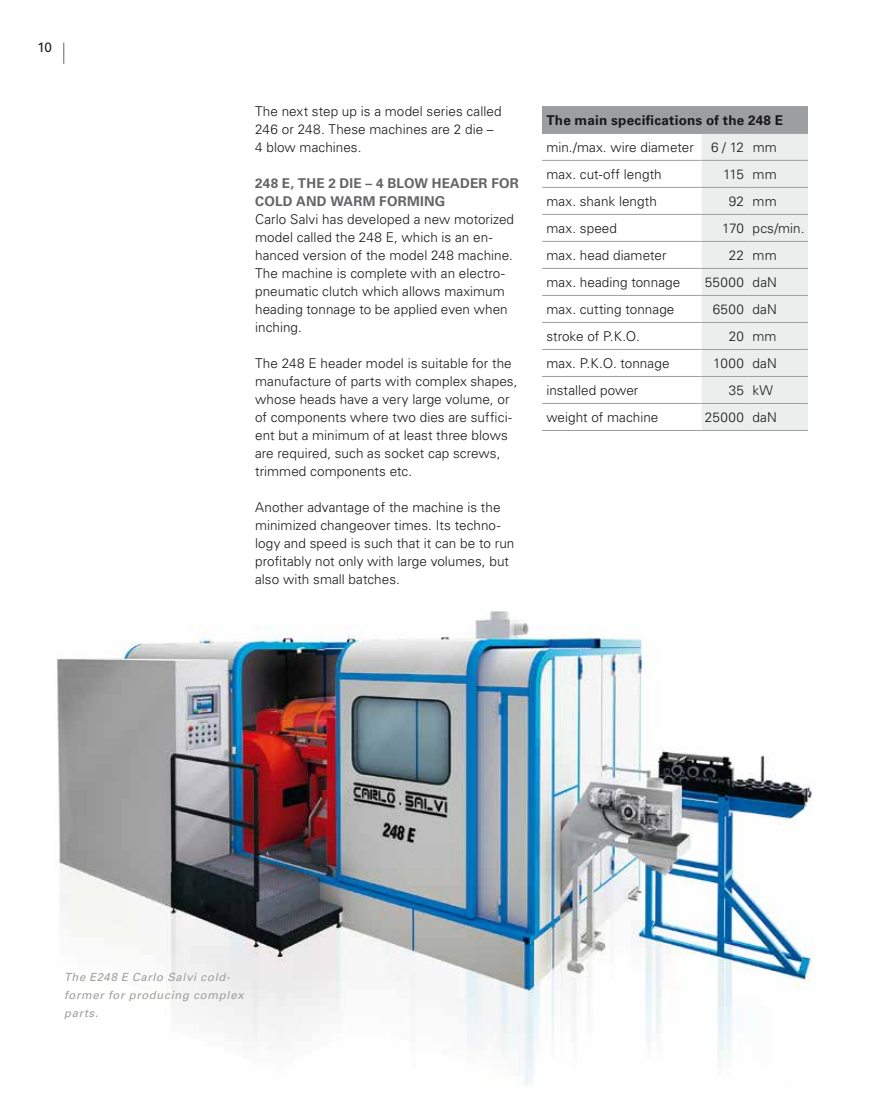
<style>
.page{position:relative;width:893px;height:1106px;background:#fff}
.page>*{position:absolute;margin:0;border:0;box-sizing:border-box;transform-origin:0 0}
.t1{font:300 13.5px/18px "Univers LT Std";letter-spacing:.005em;color:#1a171c}
.t2{font:700 13.5px/18px "Univers LT Std";letter-spacing:.015em;color:#646567}
.t3{font:700 13.5px "Univers LT Std";letter-spacing:.02em;color:#1a171c}
.t4{font:300 13.5px "Univers LT Std";letter-spacing:.03em;color:#1a171c}
.t5{font:13.5px "Univers LT Std";color:#1a171c}
.t6{font:italic 11.25px/18px "Univers LT Std";letter-spacing:.065em;color:#9c9e9f}
</style>
<div class="page">
<svg style="left:63px;top:43px;width:1px;height:21px"></svg>
<img style="left:56px;top:611px;width:757px;height:475px">
<div style="left:542px;top:106px;width:266px;height:27px;background:#9c9e9f"></div>
<div style="left:702px;top:134px;width:106px;height:296px;background:#eceded"></div>
<hr style="left:542px;top:133px;width:160px;height:1px;background:#9c9e9f">
<hr style="left:702px;top:133px;width:46px;height:1px;background:#9c9e9f">
<hr style="left:748px;top:133px;width:60px;height:1px;background:#9c9e9f">
<hr style="left:542px;top:160px;width:160px;height:1px;background:#9c9e9f">
<hr style="left:702px;top:160px;width:46px;height:1px;background:#9c9e9f">
<hr style="left:748px;top:160px;width:60px;height:1px;background:#9c9e9f">
<hr style="left:542px;top:187px;width:160px;height:1px;background:#9c9e9f">
<hr style="left:702px;top:187px;width:46px;height:1px;background:#9c9e9f">
<hr style="left:748px;top:187px;width:60px;height:1px;background:#9c9e9f">
<hr style="left:542px;top:214px;width:160px;height:1px;background:#9c9e9f">
<hr style="left:702px;top:214px;width:46px;height:1px;background:#9c9e9f">
<hr style="left:748px;top:214px;width:60px;height:1px;background:#9c9e9f">
<hr style="left:542px;top:241px;width:160px;height:1px;background:#9c9e9f">
<hr style="left:702px;top:241px;width:46px;height:1px;background:#9c9e9f">
<hr style="left:748px;top:241px;width:60px;height:1px;background:#9c9e9f">
<hr style="left:542px;top:268px;width:160px;height:1px;background:#9c9e9f">
<hr style="left:702px;top:268px;width:46px;height:1px;background:#9c9e9f">
<hr style="left:748px;top:268px;width:60px;height:1px;background:#9c9e9f">
<hr style="left:542px;top:295px;width:160px;height:1px;background:#9c9e9f">
<hr style="left:702px;top:295px;width:46px;height:1px;background:#9c9e9f">
<hr style="left:748px;top:295px;width:60px;height:1px;background:#9c9e9f">
<hr style="left:542px;top:322px;width:160px;height:1px;background:#9c9e9f">
<hr style="left:702px;top:322px;width:46px;height:1px;background:#9c9e9f">
<hr style="left:748px;top:322px;width:60px;height:1px;background:#9c9e9f">
<hr style="left:542px;top:349px;width:160px;height:1px;background:#9c9e9f">
<hr style="left:702px;top:349px;width:46px;height:1px;background:#9c9e9f">
<hr style="left:748px;top:349px;width:60px;height:1px;background:#9c9e9f">
<hr style="left:542px;top:376px;width:160px;height:1px;background:#9c9e9f">
<hr style="left:702px;top:376px;width:46px;height:1px;background:#9c9e9f">
<hr style="left:748px;top:376px;width:60px;height:1px;background:#9c9e9f">
<hr style="left:542px;top:403px;width:160px;height:1px;background:#9c9e9f">
<hr style="left:702px;top:403px;width:46px;height:1px;background:#9c9e9f">
<hr style="left:748px;top:403px;width:60px;height:1px;background:#9c9e9f">
<hr style="left:542px;top:430px;width:160px;height:1px;background:#9c9e9f">
<hr style="left:702px;top:430px;width:46px;height:1px;background:#9c9e9f">
<hr style="left:748px;top:430px;width:60px;height:1px;background:#9c9e9f">
<p class="t5" style="left:37px;top:40px;width:16px">10</p>
<p class="t1" style="left:255px;top:102px;width:248px">The next step up is a model series called<br>246 or 248. These machines are 2 die –<br>4 blow machines.</p>
<p class="t2" style="left:255px;top:174px;width:265px">248 E, THE 2 DIE – 4 BLOW HEADER FOR<br>COLD AND WARM FORMING</p>
<p class="t1" style="left:255px;top:210px;width:260px">Carlo Salvi has developed a new motorized model called the 248 E, which is an en&shy;hanced version of the model 248 machine.<br>The machine is complete with an electro&shy;pneumatic clutch which allows maximum heading tonnage to be applied even when inching.</p>
<p class="t1" style="left:255px;top:354px;width:264px">The 248 E header model is suitable for the manufacture of parts with complex shapes, whose heads have a very large volume, or of components where two dies are suffici&shy;ent but a minimum of at least three blows are required, such as socket cap screws, trimmed components etc.</p>
<p class="t1" style="left:255px;top:498px;width:261px">Another advantage of the machine is the minimized changeover times. Its techno&shy;logy and speed is such that it can be to run profitably not only with large volumes, but also with small batches.</p>
<p class="t3" style="left:546px;top:112px;width:238px">The main specifications of the 248 E</p>
<p class="t1" style="left:546px;top:138px;width:149px">min./max. wire diameter</p>
<p class="t1" style="left:711px;top:138px;width:67px">6 / 12 mm</p>
<p class="t1" style="left:546px;top:165px;width:117px">max. cut-off length</p>
<p class="t1" style="left:723px;top:165px;width:55px">115 mm</p>
<p class="t1" style="left:546px;top:192px;width:112px">max. shank length</p>
<p class="t1" style="left:729px;top:192px;width:49px">92 mm</p>
<p class="t1" style="left:546px;top:219px;width:72px">max. speed</p>
<p class="t1" style="left:722px;top:219px;width:84px">170 pcs/min.</p>
<p class="t1" style="left:546px;top:246px;width:122px">max. head diameter</p>
<p class="t1" style="left:729px;top:246px;width:49px">22 mm</p>
<p class="t1" style="left:546px;top:273px;width:135px">max. heading tonnage</p>
<p class="t4" style="left:705px;top:274px;width:74px">55000 daN</p>
<p class="t1" style="left:546px;top:300px;width:130px">max. cutting tonnage</p>
<p class="t1" style="left:713px;top:300px;width:66px">6500 daN</p>
<p class="t1" style="left:546px;top:327px;width:95px">stroke of P.K.O.</p>
<p class="t1" style="left:729px;top:327px;width:49px">20 mm</p>
<p class="t1" style="left:546px;top:354px;width:125px">max. P.K.O. tonnage</p>
<p class="t1" style="left:713px;top:354px;width:65px">1000 daN</p>
<p class="t1" style="left:546px;top:381px;width:94px">installed power</p>
<p class="t1" style="left:729px;top:381px;width:46px">35 kW</p>
<p class="t1" style="left:546px;top:408px;width:114px">weight of machine</p>
<p class="t1" style="left:705px;top:408px;width:74px">25000 daN</p>
<p class="t6" style="left:64px;top:967px;width:181px">The E248 E Carlo Salvi cold&shy;former for producing complex parts.</p>
</div>
